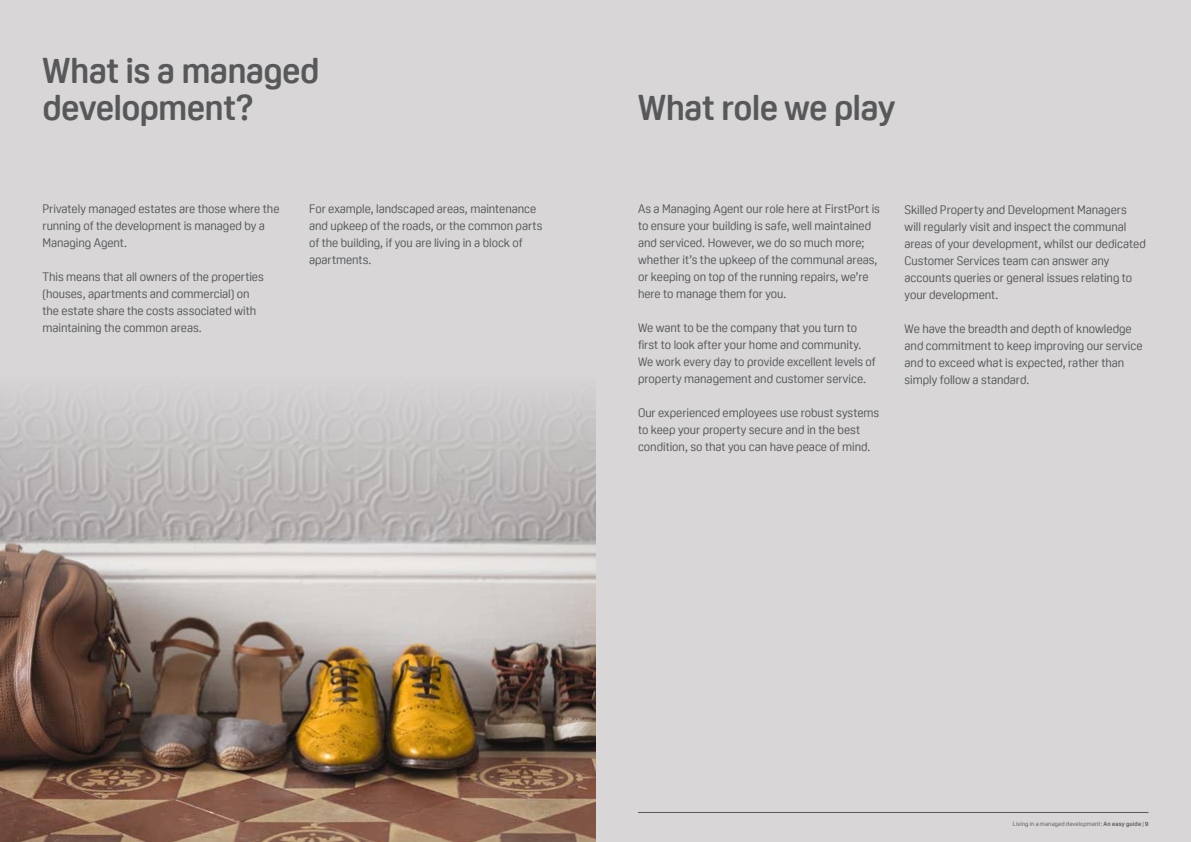
<style>
.page{position:relative;width:1191px;height:842px;background:#d8d6d7}
.page>*{position:absolute;margin:0;border:0;box-sizing:border-box;transform-origin:0 0}
.t1{font:700 35px/37px "Oscine";letter-spacing:-.02em;color:#58585b}
.t2{font:12px/17px "Oscine";letter-spacing:-.005em;color:#58585b}
.t3{font:6px "Oscine";letter-spacing:.025em;color:#58585b}
.s1{font-weight:700}
</style>
<div class="page">
<hr style="left:638px;top:812px;width:510px;height:1px;background:#58585b">
<img style="left:0;top:395px;width:595px;height:447px">
<h1 class="t1" style="left:43px;top:52px;width:278px">What is a managed development?</h1>
<p class="t2" style="left:43px;top:200px;width:238px">Privately managed estates are those where the running of the development is managed by a<br>Managing Agent.</p>
<p class="t2" style="left:43px;top:268px;width:223px">This means that all owners of the properties (houses, apartments and commercial) on the estate share the costs associated with maintaining the common areas.</p>
<p class="t2" style="left:309px;top:200px;width:235px">For example, landscaped areas, maintenance and upkeep of the roads, or the common parts of the building, if you are living in a block of apartments.</p>
<h1 class="t1" style="left:638px;top:89px;width:259px">What role we play</h1>
<p class="t2" style="left:638px;top:200px;width:243px">As a Managing Agent our role here at FirstPort is to ensure your building is safe, well maintained and serviced. However, we do so much more; whether it’s the upkeep of the communal areas, or keeping on top of the running repairs, we’re here to manage them for you.</p>
<p class="t2" style="left:638px;top:319px;width:239px">We want to be the company that you turn to first to look after your home and community.<br>We work every day to provide excellent levels of property management and customer service.</p>
<p class="t2" style="left:638px;top:404px;width:243px">Our experienced employees use robust systems to keep your property secure and in the best condition, so that you can have peace of mind.</p>
<p class="t2" style="left:904px;top:201px;width:243px">Skilled Property and Development Managers will regularly visit and inspect the communal areas of your development, whilst our dedicated Customer Services team can answer any accounts queries or general issues relating to your development.</p>
<p class="t2" style="left:904px;top:320px;width:239px">We have the breadth and depth of knowledge and commitment to keep improving our service and to exceed what is expected, rather than simply follow a standard.</p>
<p class="t3" style="left:1012px;top:820px;width:137px">Living in a managed development: <span class="s1">An easy guide</span> | <span class="s1">9</span></p>
</div>
